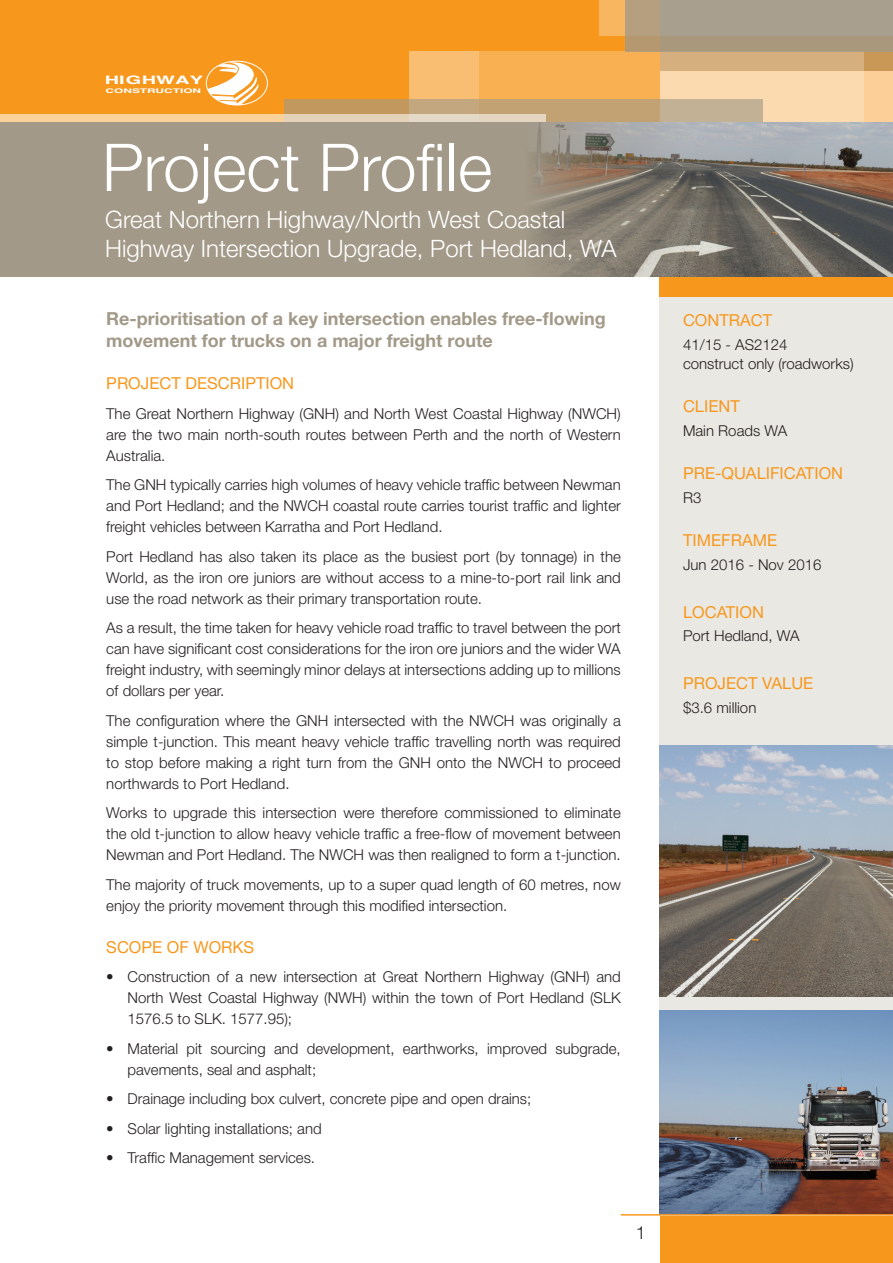
<style>
.page{position:relative;width:893px;height:1263px;background:#fff}
.page>*{position:absolute;margin:0;border:0;box-sizing:border-box;transform-origin:0 0}
.t1{font:300 66px "Helvetica Neue";color:#fff}
.t2{font:300 24px/28.5px "Helvetica Neue";color:#fff}
.body_test{font:700 18px/22.5px "Helvetica Neue";color:#a29988}
.t3{font:300 18px "Helvetica Neue";color:#231f20}
.body_test-2{font:16.5px "Helvetica Neue";color:#f7981d}
.body_test-3{font:300 15px/21px "Helvetica Neue";color:#231f20;text-align:justify}
.t4{font:700 11.7px "Helvetica";letter-spacing:.005em;color:#fff;scale:1.71 1}
.t5{font:700 6.45px "Helvetica";color:#fff;scale:1.86 1}
</style>
<div class="page">
<div style="left:660px;top:1215px;width:233px;height:48px;background:#f7981d"></div>
<div style="left:0;top:0;width:659px;height:142px;background:#f7981d"></div>
<div style="left:409px;top:52px;width:70px;height:70px;background:#fabe72"></div>
<div style="left:600px;top:0;width:293px;height:36px;background:#f9b660"></div>
<svg style="left:574px;top:36px;width:319px;height:86px;fill:#fbcf97"></svg>
<svg style="left:479px;top:52px;width:385px;height:70px"></svg>
<svg style="left:285px;top:99px;width:478px;height:23px"></svg>
<svg style="left:0;top:115px;width:545px;height:7px;fill:#fbd19a"></svg>
<div style="left:0;top:122px;width:893px;height:155px;background:#a29988"></div>
<svg style="left:206px;top:61px;width:58px;height:44px"></svg>
<div style="left:206px;top:61px;width:62px;height:44px;border:1px solid #fff;border-radius:50%"></div>
<svg style="left:626px;top:0;width:267px;height:52px;fill:#a89f8f"></svg>
<div style="left:660px;top:289px;width:233px;height:926px;background:#eae8e3"></div>
<img style="left:660px;top:745px;width:233px;height:251px">
<img style="left:660px;top:1011px;width:233px;height:203px">
<hr style="left:621px;top:1214px;width:272px;height:1px;background:#f7981d">
<img style="left:534px;top:122px;width:359px;height:155px">
<div style="left:660px;top:277px;width:233px;height:20px;background:#f7981d"></div>
<p class="t4" style="left:105px;top:70px;width:59px">HIGHWAY</p>
<p class="t5" style="left:106px;top:86px;width:53px">CONSTRUCTION</p>
<p class="t1" style="left:102px;top:127px;width:392px">Project Profile</p>
<p class="t2" style="left:105px;top:205px;width:513px">Great Northern Highway/North West Coastal<br>Highway Intersection Upgrade, Port Hedland, WA</p>
<p class="body_test" style="left:106px;top:306px;width:501px">Re-prioritisation of a key intersection enables free-flowing movement for trucks on a major freight route</p>
<p class="body_test-2" style="left:106px;top:373px;width:189px">PROJECT DESCRIPTION</p>
<p class="body_test-3" style="left:106px;top:402px;width:516px">The Great Northern Highway (GNH) and North West Coastal Highway (NWCH) are the two main north-south routes between Perth and the north of Western Australia.</p>
<p class="body_test-3" style="left:106px;top:474px;width:516px">The GNH typically carries high volumes of heavy vehicle traffic between Newman and Port Hedland; and the NWCH coastal route carries tourist traffic and lighter freight vehicles between Karratha and Port Hedland.</p>
<p class="body_test-3" style="left:106px;top:545px;width:516px">Port Hedland has also taken its place as the busiest port (by tonnage) in the World, as the iron ore juniors are without access to a mine-to-port rail link and use the road network as their primary transportation route.</p>
<p class="body_test-3" style="left:106px;top:617px;width:516px">As a result, the time taken for heavy vehicle road traffic to travel between the port can have significant cost considerations for the iron ore juniors and the wider WA freight industry, with seemingly minor delays at intersections adding up to millions of dollars per year.</p>
<p class="body_test-3" style="left:106px;top:709px;width:516px">The configuration where the GNH intersected with the NWCH was originally a simple t-junction. This meant heavy vehicle traffic travelling north was required to stop before making a right turn from the GNH onto the NWCH to proceed northwards to Port Hedland.</p>
<p class="body_test-3" style="left:106px;top:802px;width:516px">Works to upgrade this intersection were therefore commissioned to eliminate the old t-junction to allow heavy vehicle traffic a free-flow of movement between Newman and Port Hedland. The NWCH was then realigned to form a t-junction.</p>
<p class="body_test-3" style="left:106px;top:873px;width:516px">The majority of truck movements, up to a super quad length of 60 metres, now enjoy the priority movement through this modified intersection.</p>
<p class="body_test-2" style="left:106px;top:937px;width:149px">SCOPE OF WORKS</p>
<p class="body_test-3" style="left:128px;top:966px;width:495px;text-indent:-21px">• Construction of a new intersection at Great Northern Highway (GNH) and North West Coastal Highway (NWH) within the town of Port Hedland (SLK 1576.5 to SLK. 1577.95);</p>
<p class="body_test-3" style="left:128px;top:1037px;width:495px;text-indent:-21px">• Material pit sourcing and development, earthworks, improved subgrade, pavements, seal and asphalt;</p>
<p class="body_test-3" style="left:106px;top:1088px;width:426px">• Drainage including box culvert, concrete pipe and open drains;</p>
<p class="body_test-3" style="left:106px;top:1117px;width:217px">• Solar lighting installations; and</p>
<p class="body_test-3" style="left:106px;top:1147px;width:210px">• Traffic Management services.</p>
<p class="t3" style="left:636px;top:1222px;width:12px">1</p>
<p class="body_test-2" style="left:683px;top:310px;width:91px">CONTRACT</p>
<p class="body_test-3" style="left:683px;top:334px;width:172px;line-height:19.5px">41/15 - AS2124<br>construct only (roadworks)</p>
<p class="body_test-2" style="left:683px;top:397px;width:58px">CLIENT</p>
<p class="body_test-3" style="left:683px;top:420px;width:106px">Main Roads WA</p>
<p class="body_test-2" style="left:683px;top:464px;width:162px">PRE-QUALIFICATION</p>
<p class="body_test-3" style="left:683px;top:487px;width:20px">R3</p>
<p class="body_test-2" style="left:683px;top:531px;width:96px">TIMEFRAME</p>
<p class="body_test-3" style="left:683px;top:554px;width:140px">Jun 2016 - Nov 2016</p>
<p class="body_test-2" style="left:683px;top:602px;width:83px">LOCATION</p>
<p class="body_test-3" style="left:683px;top:625px;width:118px">Port Hedland, WA</p>
<p class="body_test-2" style="left:683px;top:673px;width:132px">PROJECT VALUE</p>
<p class="body_test-3" style="left:683px;top:696px;width:75px">$3.6 million</p>
</div>
